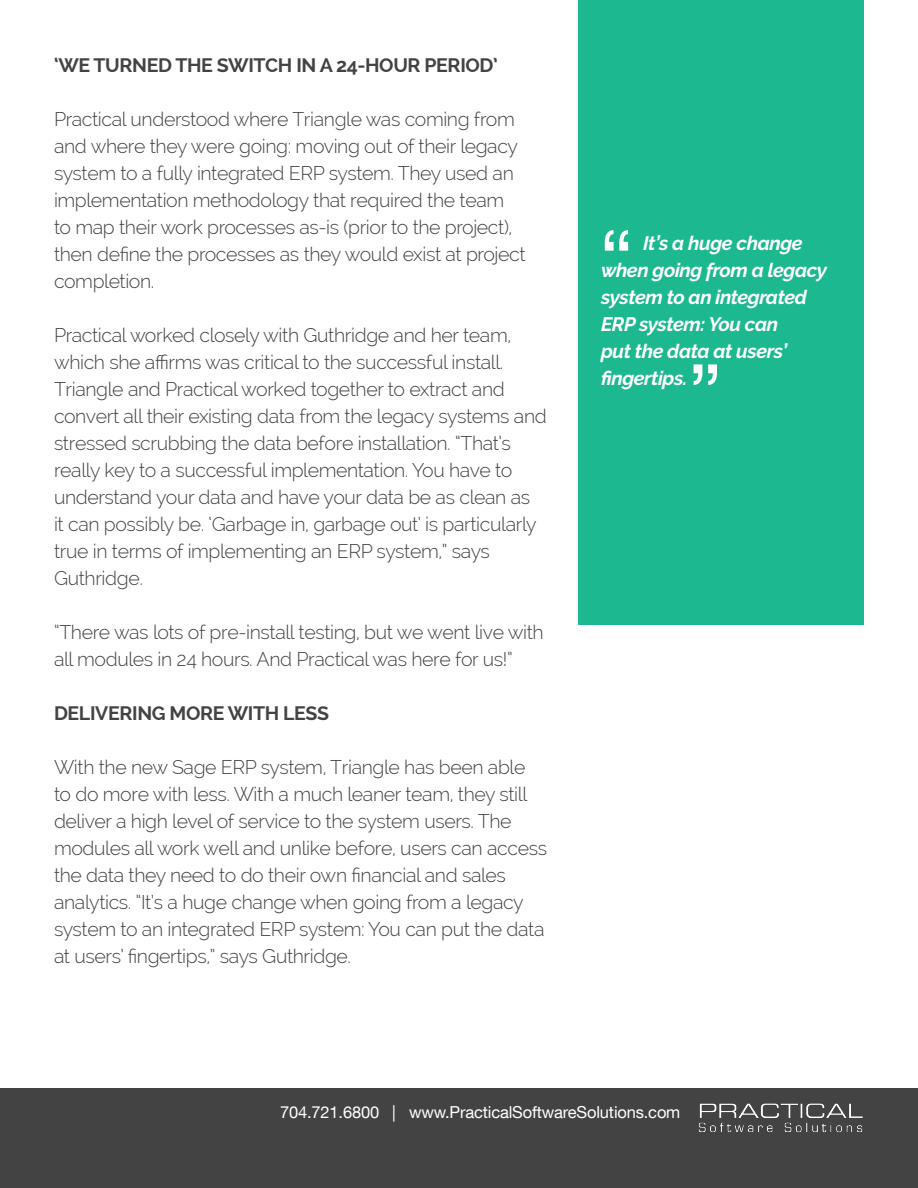
<style>
.page{position:relative;width:918px;height:1188px;background:#fff}
.page>*{position:absolute;margin:0;border:0;box-sizing:border-box;transform-origin:0 0}
.t1{font:79.5px "Helvetica Neue LT Std";color:#fff}
.t2{font:300 19.5px/27px "Raleway";letter-spacing:-.02em;color:#434343}
.t3{font:italic 700 19.5px/27px "Raleway";letter-spacing:-.02em;color:#fff}
.t4{font:700 19.5px "Raleway";letter-spacing:-.02em;color:#434343}
.t5{font:16.5px "Helvetica Neue LT Com";letter-spacing:-.01em;color:#fff}
</style>
<div class="page">
<div style="left:0;top:1088px;width:918px;height:100px;background:#434343"></div>
<img style="left:698px;top:1103px;width:165px;height:29px">
<div style="left:579px;top:0;width:285px;height:624px;background:#1cb890"></div>
<p class="t4" style="left:54px;top:54px;width:446px">‘WE TURNED THE SWITCH IN A 24-HOUR PERIOD’</p>
<p class="t2" style="left:54px;top:106px;width:473px">Practical understood where Triangle was coming from and where they were going: moving out of their legacy system to a fully integrated ERP system. They used an implementation methodology that required the team to map their work processes as-is (prior to the project), then define the processes as they would exist at project completion.</p>
<p class="t2" style="left:54px;top:322px;width:494px">Practical worked closely with Guthridge and her team, which she affirms was critical to the successful install.<br>Triangle and Practical worked together to extract and convert all their existing data from the legacy systems and stressed scrubbing the data before installation. “That’s really key to a successful implementation. You have to understand your data and have your data be as clean as<br>it can possibly be. ‘Garbage in, garbage out’ is particularly true in terms of implementing an ERP system,” says Guthridge.</p>
<p class="t2" style="left:54px;top:619px;width:491px">“There was lots of pre-install testing, but we went live with all modules in 24 hours. And Practical was here for us!”</p>
<p class="t4" style="left:54px;top:702px;width:277px">DELIVERING MORE WITH LESS</p>
<p class="t2" style="left:54px;top:754px;width:495px">With the new Sage ERP system, Triangle has been able to do more with less. With a much leaner team, they still deliver a high level of service to the system users. The modules all work well and unlike before, users can access the data they need to do their own financial and sales analytics. “It’s a huge change when going from a legacy system to an integrated ERP system: You can put the data at users’ fingertips,” says Guthridge.</p>
<p class="t1" style="left:600px;top:211px;width:35px">“</p>
<p class="t3" style="left:601px;top:230px;width:228px;text-indent:42px">It’s a huge change when going from a legacy system to an integrated<br>ERP system: You can<br>put the data at users’ fingertips.</p>
<p class="t1" style="left:688px;top:346px;width:35px">”</p>
<p class="t5" style="left:280px;top:1102px;width:402px">704.721.6800 | www.PracticalSoftwareSolutions.com</p>
</div>
